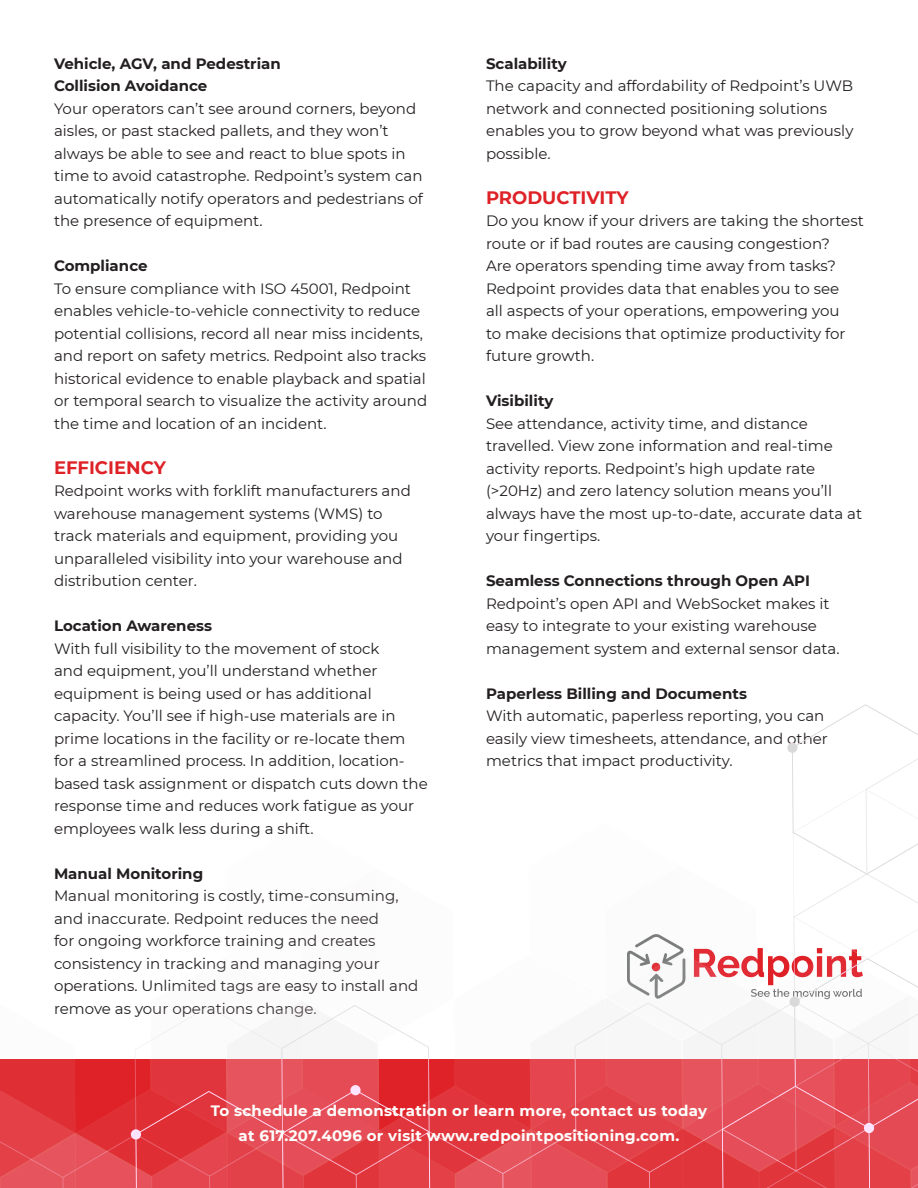
<style>
.page{position:relative;width:918px;height:1188px;background:#fff}
.page>*{position:absolute;margin:0;border:0;box-sizing:border-box;transform-origin:0 0}
.t1{font:700 18px "Montserrat";color:#de2227}
.t2{font:15px/22.5px "Montserrat";color:#231f20}
.t3{font:700 15px/22.5px "Montserrat";color:#231f20}
.t4{font:700 15px/25.5px "Montserrat";letter-spacing:.02em;color:#fff;text-align:center}
</style>
<div class="page">
<svg style="left:0;top:1007px;width:284px;height:78px"></svg>
<svg style="left:0;top:1085px;width:284px;height:103px;background:#e34048"></svg>
<svg style="left:284px;top:704px;width:634px;height:484px"></svg>
<p class="t3" style="left:54px;top:51px;width:228px">Vehicle, AGV, and Pedestrian<br>Collision Avoidance</p>
<p class="t2" style="left:54px;top:96px;width:370px">Your operators can’t see around corners, beyond aisles, or past stacked pallets, and they won’t always be able to see and react to blue spots in time to avoid catastrophe. Redpoint’s system can automatically notify operators and pedestrians of the presence of equipment.</p>
<p class="t3" style="left:54px;top:254px;width:95px">Compliance</p>
<p class="t2" style="left:54px;top:276px;width:375px">To ensure compliance with ISO 45001, Redpoint enables vehicle-to-vehicle connectivity to reduce potential collisions, record all near miss incidents, and report on safety metrics. Redpoint also tracks historical evidence to enable playback and spatial or temporal search to visualize the activity around the time and location of an incident.</p>
<p class="t1" style="left:54px;top:454px;width:113px">EFFICIENCY</p>
<p class="t2" style="left:54px;top:479px;width:358px">Redpoint works with forklift manufacturers and warehouse management systems (WMS) to track materials and equipment, providing you unparalleled visibility into your warehouse and distribution center.</p>
<p class="t3" style="left:54px;top:614px;width:160px">Location Awareness</p>
<p class="t2" style="left:54px;top:636px;width:375px">With full visibility to the movement of stock<br>and equipment, you’ll understand whether equipment is being used or has additional capacity. You’ll see if high-use materials are in prime locations in the facility or re-locate them for a streamlined process. In addition, location&shy;based task assignment or dispatch cuts down the response time and reduces work fatigue as your employees walk less during a shift.</p>
<p class="t3" style="left:54px;top:861px;width:151px">Manual Monitoring</p>
<p class="t2" style="left:54px;top:884px;width:366px">Manual monitoring is costly, time-consuming, and inaccurate. Redpoint reduces the need<br>for ongoing workforce training and creates consistency in tracking and managing your operations. Unlimited tags are easy to install and remove as your operations change.</p>
<p class="t3" style="left:486px;top:51px;width:82px">Scalability</p>
<p class="t2" style="left:486px;top:74px;width:369px">The capacity and affordability of Redpoint’s UWB network and connected positioning solutions enables you to grow beyond what was previously possible.</p>
<p class="t1" style="left:486px;top:184px;width:144px">PRODUCTIVITY</p>
<p class="t2" style="left:486px;top:209px;width:379px">Do you know if your drivers are taking the shortest route or if bad routes are causing congestion?<br>Are operators spending time away from tasks?<br>Redpoint provides data that enables you to see<br>all aspects of your operations, empowering you<br>to make decisions that optimize productivity for future growth.</p>
<p class="t3" style="left:486px;top:389px;width:69px">Visibility</p>
<p class="t2" style="left:486px;top:411px;width:378px">See attendance, activity time, and distance travelled. View zone information and real-time activity reports. Redpoint’s high update rate (&gt;20Hz) and zero latency solution means you’ll always have the most up-to-date, accurate data at your fingertips.</p>
<p class="t3" style="left:486px;top:569px;width:325px">Seamless Connections through Open API</p>
<p class="t2" style="left:486px;top:591px;width:355px">Redpoint’s open API and WebSocket makes it easy to integrate to your existing warehouse management system and external sensor data.</p>
<p class="t3" style="left:486px;top:681px;width:262px">Paperless Billing and Documents</p>
<p class="t2" style="left:486px;top:704px;width:343px">With automatic, paperless reporting, you can easily view timesheets, attendance, and other metrics that impact productivity.</p>
<p class="t4" style="left:211px;top:1097px;width:498px">To schedule a demonstration or learn more, contact us today at 617.207.4096 or visit www.redpointpositioning.com.</p>
</div>
